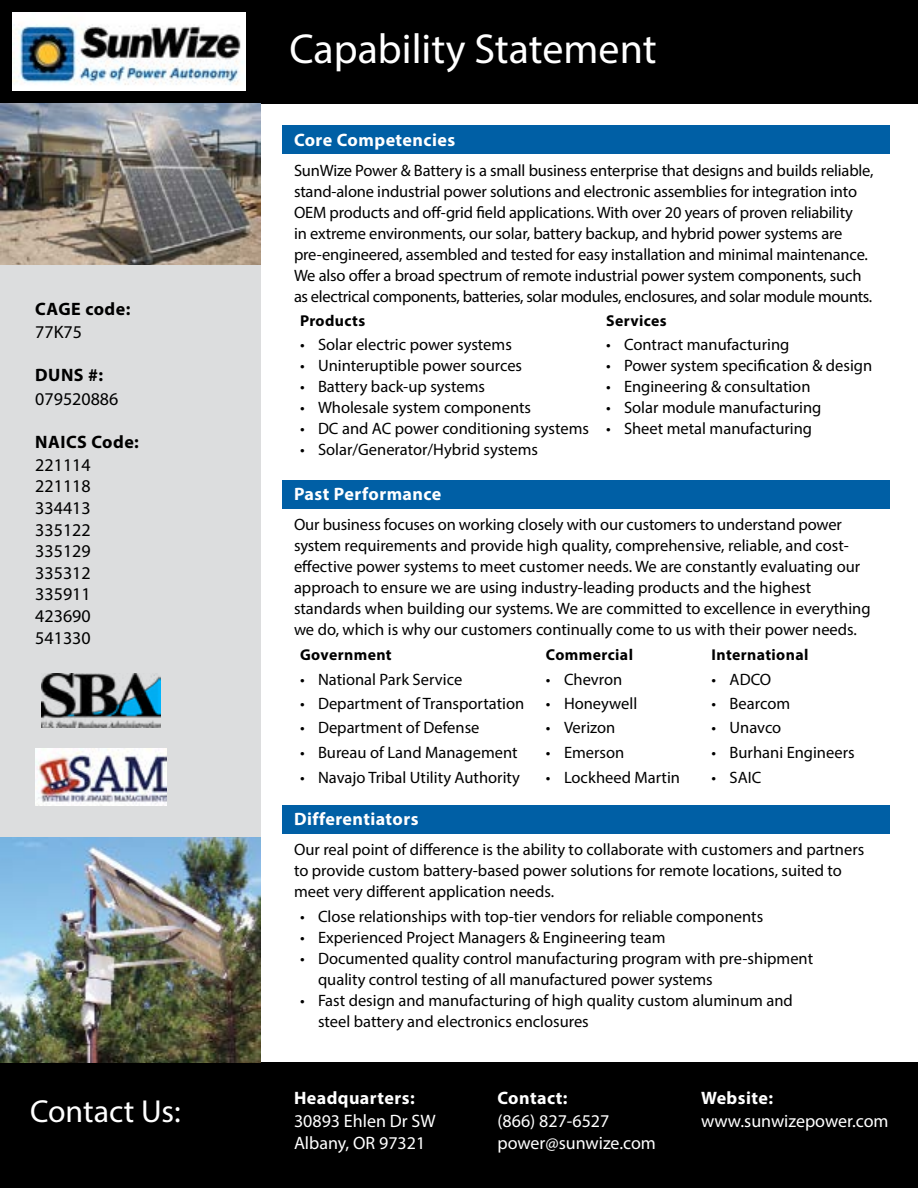
<style>
.page{position:relative;width:918px;height:1188px;background:#fff}
.page>*{position:absolute;margin:0;border:0;box-sizing:border-box;transform-origin:0 0}
.t1{font:42px "Myriad Pro";color:#fff}
.t2{font:31.95px "Myriad Pro";color:#fff}
.t3{font:18px/21.6px "Myriad Pro";color:#fff}
.t4{font:700 18px "Myriad Pro";letter-spacing:.025em;color:#fff}
.t5{font:18px/21.6px "Myriad Pro";color:#000;text-align:justify}
.t6{font:700 18px "Myriad Pro";letter-spacing:.025em;color:#000}
.t7{font:16.5px/21px "Myriad Pro";color:#000}
.t8{font:700 15.75px "Myriad Pro";letter-spacing:.025em;color:#000}
</style>
<div class="page">
<div style="left:0;top:0;width:918px;height:104px;background:#000"></div>
<div style="left:0;top:1062px;width:918px;height:126px;background:#000"></div>
<div style="left:282px;top:125px;width:608px;height:29px;background:#005fa5"></div>
<div style="left:282px;top:480px;width:608px;height:29px;background:#005fa5"></div>
<div style="left:282px;top:805px;width:608px;height:29px;background:#005fa5"></div>
<div style="left:0;top:264px;width:261px;height:798px;background:#dcddde"></div>
<img style="left:13px;top:13px;width:233px;height:77px">
<img style="left:0;top:837px;width:261px;height:225px">
<img style="left:0;top:104px;width:261px;height:160px">
<img style="left:35px;top:749px;width:132px;height:57px">
<img style="left:41px;top:674px;width:120px;height:54px">
<p class="t6" style="left:35px;top:297px;width:97px">CAGE code:</p>
<p class="t5" style="left:35px;top:321px;width:48px">77K75</p>
<p class="t6" style="left:35px;top:364px;width:69px">DUNS #:</p>
<p class="t5" style="left:35px;top:387px;width:85px">079520886</p>
<p class="t6" style="left:35px;top:430px;width:105px">NAICS Code:</p>
<p class="t5" style="left:35px;top:454px;width:57px">221114<br>221118<br>334413<br>335122<br>335129<br>335312<br>335911<br>423690<br>541330</p>
<h2 class="t2" style="left:30px;top:1091px;width:152px">Contact Us:</h2>
<h1 class="t1" style="left:290px;top:23px;width:369px">Capability Statement</h1>
<p class="t4" style="left:294px;top:128px;width:163px">Core Competencies</p>
<p class="t7" style="left:294px;top:160px;width:581px">SunWize Power &amp; Battery is a small business enterprise that designs and builds reliable, stand-alone industrial power solutions and electronic assemblies for integration into OEM products and off-grid field applications. With over 20 years of proven reliability<br>in extreme environments, our solar, battery backup, and hybrid power systems are pre-engineered, assembled and tested for easy installation and minimal maintenance.<br>We also offer a broad spectrum of remote industrial power system components, such as electrical components, batteries, solar modules, enclosures, and solar module mounts.</p>
<p class="t8" style="left:300px;top:310px;width:67px">Products</p>
<p class="t7" style="left:300px;top:334px;width:213px">• Solar electric power systems</p>
<p class="t7" style="left:300px;top:355px;width:224px">• Uninteruptible power sources</p>
<p class="t7" style="left:300px;top:376px;width:187px">• Battery back-up systems</p>
<p class="t7" style="left:300px;top:397px;width:233px">• Wholesale system components</p>
<p class="t7" style="left:300px;top:418px;width:290px">• DC and AC power conditioning systems</p>
<p class="t7" style="left:300px;top:439px;width:240px">• Solar/Generator/Hybrid systems</p>
<p class="t4" style="left:294px;top:482px;width:149px">Past Performance</p>
<p class="t7" style="left:294px;top:514px;width:578px">Our business focuses on working closely with our customers to understand power system requirements and provide high quality, comprehensive, reliable, and cost&shy;effective power systems to meet customer needs. We are constantly evaluating our approach to ensure we are using industry-leading products and the highest standards when building our systems. We are committed to excellence in everything we do, which is why our customers continually come to us with their power needs.</p>
<p class="t8" style="left:300px;top:645px;width:93px">Government</p>
<p class="t8" style="left:546px;top:645px;width:89px">Commercial</p>
<p class="t8" style="left:712px;top:645px;width:98px">International</p>
<p class="t7" style="left:300px;top:668px;width:164px">• National Park Service</p>
<p class="t7" style="left:546px;top:668px;width:78px">• Chevron</p>
<p class="t7" style="left:712px;top:668px;width:61px">• ADCO</p>
<p class="t7" style="left:300px;top:693px;width:226px">• Department of Transportation</p>
<p class="t7" style="left:546px;top:693px;width:93px">• Honeywell</p>
<p class="t7" style="left:712px;top:693px;width:80px">• Bearcom</p>
<p class="t7" style="left:300px;top:717px;width:181px">• Department of Defense</p>
<p class="t7" style="left:546px;top:717px;width:71px">• Verizon</p>
<p class="t7" style="left:712px;top:717px;width:71px">• Unavco</p>
<p class="t7" style="left:300px;top:741px;width:219px">• Bureau of Land Management</p>
<p class="t7" style="left:546px;top:741px;width:80px">• Emerson</p>
<p class="t7" style="left:712px;top:741px;width:145px">• Burhani Engineers</p>
<p class="t7" style="left:300px;top:766px;width:221px">• Navajo Tribal Utility Authority</p>
<p class="t7" style="left:546px;top:766px;width:136px">• Lockheed Martin</p>
<p class="t7" style="left:712px;top:766px;width:51px">• SAIC</p>
<p class="t4" style="left:294px;top:808px;width:126px">Differentiators</p>
<p class="t7" style="left:294px;top:839px;width:572px">Our real point of difference is the ability to collaborate with customers and partners to provide custom battery-based power solutions for remote locations, suited to meet very different application needs.</p>
<p class="t7" style="left:300px;top:905px;width:465px">• Close relationships with top-tier vendors for reliable components</p>
<p class="t7" style="left:300px;top:926px;width:367px">• Experienced Project Managers &amp; Engineering team</p>
<p class="t7" style="left:318px;top:947px;width:497px;text-indent:-18px">• Documented quality control manufacturing program with pre-shipment quality control testing of all manufactured power systems</p>
<p class="t7" style="left:318px;top:989px;width:476px;text-indent:-18px">• Fast design and manufacturing of high quality custom aluminum and steel battery and electronics enclosures</p>
<p class="t8" style="left:606px;top:310px;width:62px">Services</p>
<p class="t7" style="left:606px;top:334px;width:185px">• Contract manufacturing</p>
<p class="t7" style="left:606px;top:355px;width:268px">• Power system specification &amp; design</p>
<p class="t7" style="left:606px;top:376px;width:206px">• Engineering &amp; consultation</p>
<p class="t7" style="left:606px;top:397px;width:217px">• Solar module manufacturing</p>
<p class="t7" style="left:606px;top:418px;width:208px">• Sheet metal manufacturing</p>
<p class="t4" style="left:294px;top:1086px;width:122px">Headquarters:</p>
<p class="t3" style="left:294px;top:1110px;width:143px">30893 Ehlen Dr SW<br>Albany, OR 97321</p>
<p class="t4" style="left:498px;top:1086px;width:72px">Contact:</p>
<p class="t3" style="left:498px;top:1110px;width:160px">(866) 827-6527 power@sunwize.com</p>
<p class="t4" style="left:701px;top:1086px;width:74px">Website:</p>
<p class="t3" style="left:701px;top:1110px;width:189px">www.sunwizepower.com</p>
</div>
